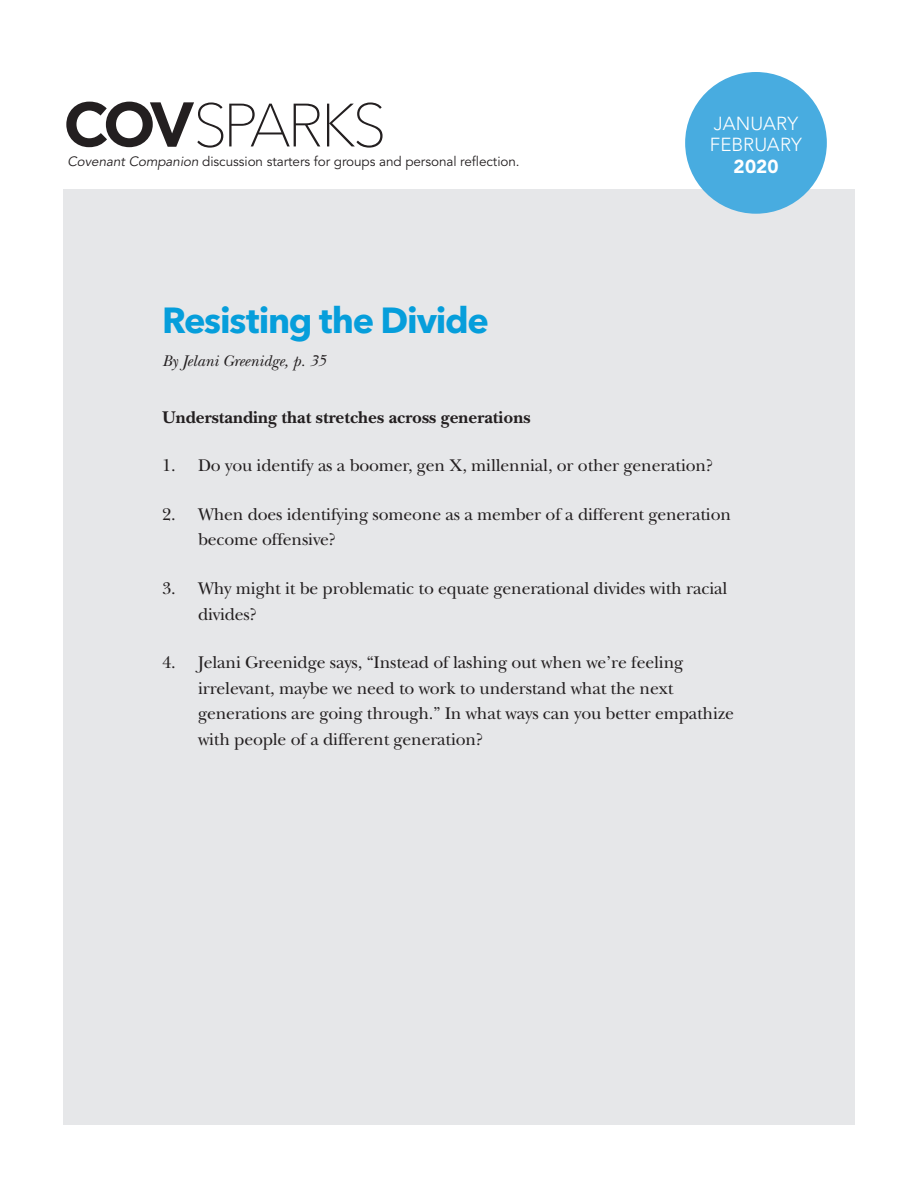
<style>
.page{position:relative;width:918px;height:1188px;background:#fff}
.page>*{position:absolute;margin:0;border:0;box-sizing:border-box;transform-origin:0 0}
.t1{font:100 60.45px "Avenir Next LT Pro";letter-spacing:-.065em;color:#231f20}
.Headline{font:700 36px "Avenir Next LT Pro";letter-spacing:-.035em;color:#069edb}
.t2{font:300 18.75px/21.6px "Avenir LT Std";letter-spacing:.005em;color:#fff}
.t3{font:900 18.75px "Avenir LT Std";color:#fff}
.t4{font:17.7px/25.8px "New Baskerville Std";letter-spacing:-.01em;color:#231f20}
.Intro{font:700 17.7px "New Baskerville Std";color:#231f20}
.Author__Page{font:italic 16.2px "New Baskerville Std";color:#231f20}
.t5{font:13.5px "Avenir LT Std";letter-spacing:-.005em;color:#231f20}
.s1{font-family:"Gotham";font-weight:700;font-size:63px}
.s2{font-style:italic}
</style>
<div class="page">
<div style="left:63px;top:189px;width:792px;height:936px;background:#e6e7e9"></div>
<div style="left:685px;top:72px;width:142px;height:142px;background:#48ace0;border-radius:50%"></div>
<h1 class="t1" style="left:63px;top:89px;width:325px"><span class="s1">COV</span>SPARKS</h1>
<p class="t5" style="left:68px;top:154px;width:454px"><span class="s2">Covenant Companion</span> discussion starters for groups and personal reflection.</p>
<p class="Headline" style="left:162px;top:299px;width:329px">Resisting the Divide</p>
<p class="Author__Page" style="left:162px;top:351px;width:166px">By Jelani Greenidge, p. 35</p>
<p class="t2" style="left:710px;top:113px;width:94px">JANUARY<br>FEBRUARY</p>
<p class="t3" style="left:733px;top:155px;width:47px">2020</p>
<p class="Intro" style="left:162px;top:407px;width:370px">Understanding that stretches across generations</p>
<p class="t4" style="left:162px;top:453px;width:553px">1. Do you identify as a boomer, gen X, millennial, or other generation?</p>
<p class="t4" style="left:198px;top:501px;width:535px;text-indent:-36px">2. When does identifying someone as a member of a different generation become offensive?</p>
<p class="t4" style="left:198px;top:575px;width:531px;text-indent:-36px">3. Why might it be problematic to equate generational divides with racial divides?</p>
<p class="t4" style="left:198px;top:649px;width:537px;text-indent:-36px">4. Jelani Greenidge says, “Instead of lashing out when we’re feeling irrelevant, maybe we need to work to understand what the next generations are going through.” In what ways can you better empathize with people of a different generation?</p>
</div>
